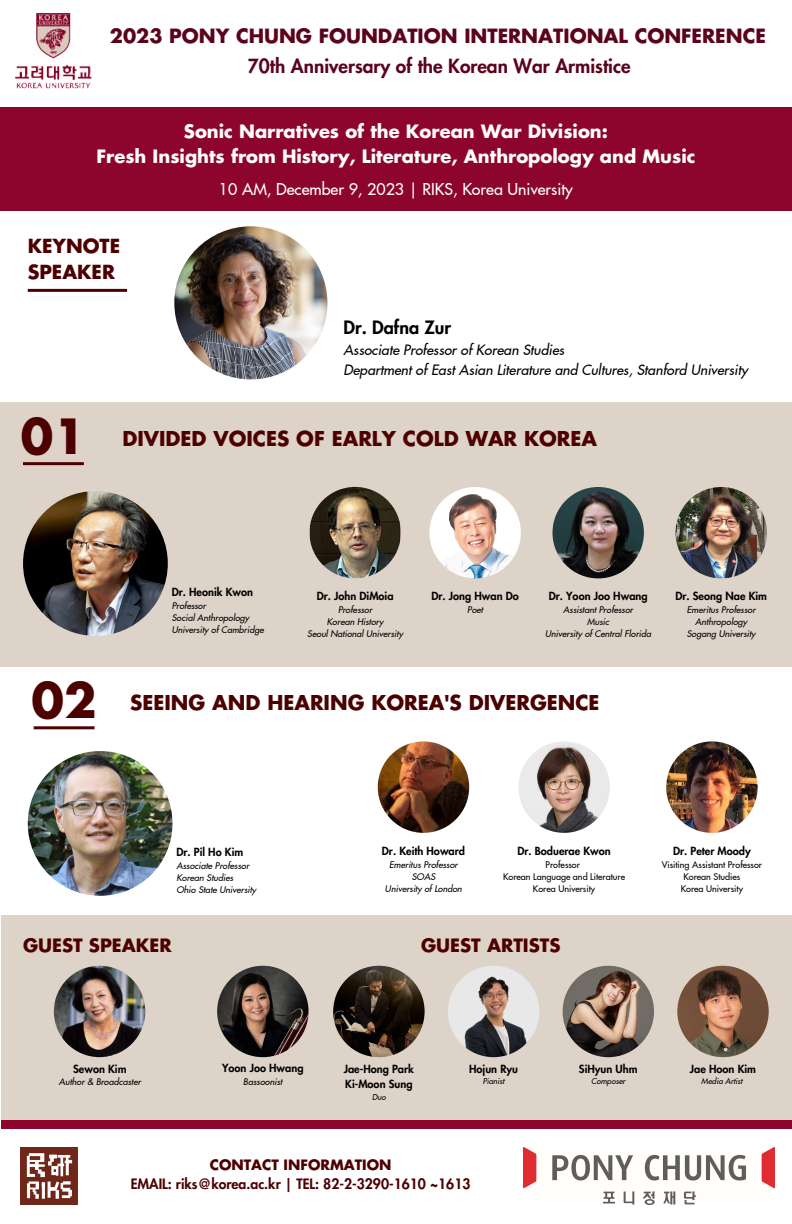
<style>
.page{position:relative;width:792px;height:1224px;background:#fff}
.page>*{position:absolute;margin:0;border:0;box-sizing:border-box;transform-origin:0 0}
.t1{font:700 47.4px "Futura LT Pro";color:#4d0000}
.t2{font:700 20px "Futura LT Pro";color:#4d0000}
.t3{font:700 19.2px "Futura LT Pro";color:#5b031c}
.t4{font:800 19px "Futura LT Pro";color:#5b031c}
.t5{font:700 19px "Futura LT Pro";color:#4d0000}
.t6{font:700 18px "Futura LT Pro";color:#fff}
.t7{font:700 18px "Futura LT Pro";color:#4d0000}
.t8{font:800 18px "Futura LT Pro";color:#000}
.t9{font:500 16px "Futura LT Pro";color:#fff}
.t10{font:italic 500 14px "Futura LT Pro";color:#000}
.t11{font:800 14px "Futura LT Pro";color:#4d0000}
.t12{font:700 14px "Futura LT Pro";color:#4d0000}
.t13{font:800 11px "Futura LT Pro";color:#000}
.t14{font:italic 500 9px "Futura LT Pro";color:#000}
.t15{font:500 9px "Futura LT Pro";color:#000}
.t16{font:italic 500 8px "Futura LT Pro";color:#000}
</style>
<div class="page">
<div style="left:0;top:107px;width:792px;height:103px;background:#8d052c"></div>
<div style="left:0;top:402px;width:792px;height:265px;background:#ded3c8"></div>
<div style="left:1px;top:915px;width:791px;height:209px;background:#ded3c8"></div>
<div style="left:1px;top:1120px;width:791px;height:9px;background:#8d052c"></div>
<img style="left:15px;top:14px;width:76px;height:75px">
<img style="left:174px;top:226px;width:153px;height:153px;border-radius:50%">
<hr style="left:28px;top:289px;width:99px;height:3px;background:#4d0000">
<hr style="left:23px;top:462px;width:61px;height:3px;background:#4d0000">
<img style="left:23px;top:491px;width:145px;height:145px;border-radius:50%">
<img style="left:309px;top:487px;width:92px;height:91px;border-radius:50%">
<img style="left:552px;top:487px;width:92px;height:91px;border-radius:50%">
<img style="left:676px;top:487px;width:91px;height:91px;border-radius:50%">
<hr style="left:34px;top:726px;width:61px;height:3px;background:#4d0000">
<img style="left:28px;top:751px;width:144px;height:145px;border-radius:50%">
<img style="left:217px;top:966px;width:92px;height:91px;border-radius:50%">
<img style="left:333px;top:966px;width:92px;height:91px;border-radius:50%">
<img style="left:448px;top:966px;width:91px;height:91px;border-radius:50%">
<img style="left:563px;top:966px;width:91px;height:91px;border-radius:50%">
<img style="left:677px;top:966px;width:92px;height:91px;border-radius:50%">
<img style="left:54px;top:966px;width:91px;height:91px;border-radius:50%">
<img style="left:524px;top:1147px;width:251px;height:58px">
<img style="left:20px;top:1147px;width:58px;height:58px">
<img style="left:666px;top:741px;width:92px;height:92px;border-radius:50%">
<img style="left:518px;top:741px;width:92px;height:92px;border-radius:50%">
<img style="left:429px;top:487px;width:92px;height:91px;border-radius:50%">
<img style="left:378px;top:741px;width:91px;height:92px;border-radius:50%">
<p class="t3" style="left:110px;top:27px;width:658px">2023 PONY CHUNG FOUNDATION INTERNATIONAL CONFERENCE</p>
<p class="t4" style="left:248px;top:58px;width:384px">70th Anniversary of the Korean War Armistice</p>
<p class="t6" style="left:184px;top:123px;width:426px">Sonic Narratives of the Korean War Division:</p>
<p class="t6" style="left:96px;top:148px;width:601px">Fresh Insights from History, Literature, Anthropology and Music</p>
<p class="t9" style="left:219px;top:182px;width:356px">10 AM, December 9, 2023 | RIKS, Korea University</p>
<p class="t5" style="left:28px;top:237px;width:94px">KEYNOTE</p>
<p class="t5" style="left:28px;top:263px;width:89px">SPEAKER</p>
<p class="t8" style="left:344px;top:319px;width:109px">Dr. Dafna Zur</p>
<p class="t10" style="left:344px;top:344px;width:222px">Associate Professor of Korean Studies</p>
<p class="t10" style="left:344px;top:363px;width:406px">Department of East Asian Literature and Cultures, Stanford University</p>
<p class="t1" style="left:21px;top:415px;width:67px">01</p>
<p class="t2" style="left:122px;top:430px;width:476px">DIVIDED VOICES OF EARLY COLD WAR KOREA</p>
<p class="t1" style="left:32px;top:679px;width:67px">02</p>
<p class="t13" style="left:172px;top:587px;width:83px">Dr. Heonik Kwon</p>
<p class="t14" style="left:172px;top:602px;width:36px">Professor</p>
<p class="t14" style="left:172px;top:614px;width:79px">Social Anthropology</p>
<p class="t14" style="left:172px;top:626px;width:94px">University of Cambridge</p>
<p class="t13" style="left:317px;top:591px;width:78px">Dr. John DiMoia</p>
<p class="t14" style="left:338px;top:606px;width:36px">Professor</p>
<p class="t14" style="left:327px;top:618px;width:58px">Korean History</p>
<p class="t14" style="left:307px;top:630px;width:97px">Seoul National University</p>
<p class="t13" style="left:431px;top:591px;width:89px">Dr. Jong Hwan Do</p>
<p class="t14" style="left:467px;top:606px;width:17px">Poet</p>
<p class="t13" style="left:549px;top:591px;width:100px">Dr. Yoon Joo Hwang</p>
<p class="t14" style="left:563px;top:606px;width:71px">Assistant Professor</p>
<p class="t14" style="left:587px;top:618px;width:23px">Music</p>
<p class="t14" style="left:545px;top:630px;width:107px">University of Central Florida</p>
<p class="t2" style="left:130px;top:694px;width:471px">SEEING AND HEARING KOREA'S DIVERGENCE</p>
<p class="t13" style="left:675px;top:591px;width:93px">Dr. Seong Nae Kim</p>
<p class="t14" style="left:687px;top:606px;width:70px">Emeritus Professor</p>
<p class="t14" style="left:695px;top:618px;width:53px">Anthropology</p>
<p class="t14" style="left:687px;top:630px;width:70px">Sogang University</p>
<p class="t13" style="left:176px;top:847px;width:68px">Dr. Pil Ho Kim</p>
<p class="t14" style="left:176px;top:862px;width:74px">Associate Professor</p>
<p class="t14" style="left:176px;top:874px;width:58px">Korean Studies</p>
<p class="t14" style="left:176px;top:886px;width:81px">Ohio State University</p>
<p class="t13" style="left:382px;top:846px;width:85px">Dr. Keith Howard</p>
<p class="t14" style="left:389px;top:860px;width:70px">Emeritus Professor</p>
<p class="t14" style="left:412px;top:872px;width:25px">SOAS</p>
<p class="t14" style="left:385px;top:884px;width:78px">University of London</p>
<p class="t13" style="left:517px;top:846px;width:95px">Dr. Boduerae Kwon</p>
<p class="t15" style="left:546px;top:860px;width:36px">Professor</p>
<p class="t15" style="left:503px;top:872px;width:123px">Korean Language and Literature</p>
<p class="t15" style="left:533px;top:884px;width:64px">Korea University</p>
<p class="t7" style="left:23px;top:937px;width:150px">GUEST SPEAKER</p>
<p class="t7" style="left:421px;top:937px;width:141px">GUEST ARTISTS</p>
<p class="t13" style="left:673px;top:846px;width:79px">Dr. Peter Moody</p>
<p class="t15" style="left:662px;top:860px;width:102px">Visiting Assistant Professor</p>
<p class="t15" style="left:683px;top:872px;width:58px">Korean Studies</p>
<p class="t15" style="left:681px;top:884px;width:64px">Korea University</p>
<p class="t13" style="left:73px;top:1064px;width:55px">Sewon Kim</p>
<p class="t14" style="left:59px;top:1078px;width:84px">Author &amp; Broadcaster</p>
<p class="t13" style="left:222px;top:1063px;width:83px">Yoon Joo Hwang</p>
<p class="t14" style="left:243px;top:1078px;width:41px">Bassoonist</p>
<p class="t13" style="left:344px;top:1064px;width:72px">Jae-Hong Park</p>
<p class="t13" style="left:345px;top:1079px;width:69px">Ki-Moon Sung</p>
<p class="t16" style="left:372px;top:1093px;width:15px">Duo</p>
<p class="t13" style="left:469px;top:1064px;width:50px">Hojun Ryu</p>
<p class="t16" style="left:483px;top:1078px;width:23px">Pianist</p>
<p class="t13" style="left:579px;top:1064px;width:60px">SiHyun Uhm</p>
<p class="t16" style="left:591px;top:1078px;width:36px">Composer</p>
<p class="t13" style="left:690px;top:1064px;width:68px">Jae Hoon Kim</p>
<p class="t16" style="left:701px;top:1078px;width:43px">Media Artist</p>
<p class="t12" style="left:210px;top:1158px;width:183px">CONTACT INFORMATION</p>
<p class="t11" style="left:131px;top:1178px;width:341px">EMAIL: riks@korea.ac.kr | TEL: 82-2-3290-1610 ~1613</p>
</div>
